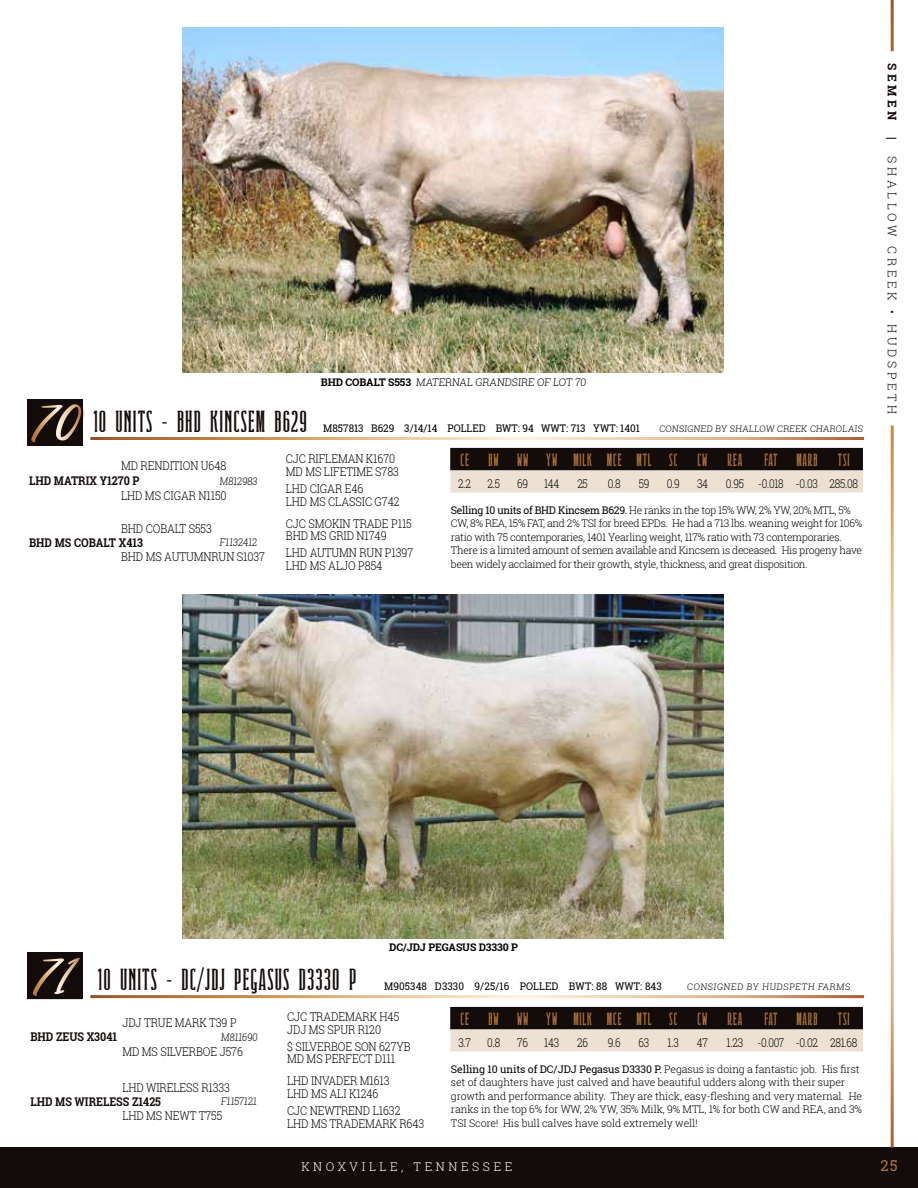
<style>
.page{position:relative;width:918px;height:1188px;background:#fff}
.page>*{position:absolute;margin:0;border:0;box-sizing:border-box;transform-origin:0 0}
.t1{font:28.5px "Ridewell";letter-spacing:.03em;color:#130c0a;scale:1.25 1}
.t2{font:16.5px "Ridewell";letter-spacing:.04em;color:#b2753d;scale:1.25 1}
.t3{font:15px "Roboto Slab";color:#b2753d}
.t4{font:300 12px "Roboto Slab";letter-spacing:-.01em;color:#000;scale:.9 1}
.t5{font:700 12px "Roboto Slab";color:#130c0a;scale:.9 1}
.t6{font:300 12px "Roboto Slab";letter-spacing:-.01em;color:#000;scale:.85 1}
.t7{font:300 12px "Roboto Slab";letter-spacing:-.03em;color:#000;scale:.85 1}
.t8{font:300 12px "Roboto Slab";letter-spacing:.3em;color:#130c0a}
.t9{font:300 12px "Roboto Slab";letter-spacing:.3em;color:#fff}
.t10{font:700 12px "Roboto Slab";color:#130c0a}
.t11{font:300 10.5px/13.5px "Roboto Slab";letter-spacing:-.03em;color:#000}
.t12{font:300 10.5px/13.5px "Roboto Slab";letter-spacing:-.01em;color:#000}
.t13{font:10.5px "Roboto Slab";letter-spacing:.005em;color:#000;scale:.95 1}
.t14{font:300 10.5px "Roboto Slab";letter-spacing:-.03em;color:#000;scale:.9 1}
.t15{font:700 10.5px "Roboto Slab";letter-spacing:-.01em;color:#000}
.t16{font:300 9px "Roboto Slab";color:#000}
.s1{font-weight:700}
.s2{font-weight:400}
</style>
<div class="page">
<div style="left:0;top:1148px;width:918px;height:40px;background:#130c0a"></div>
<img style="left:182px;top:27px;width:542px;height:345px">
<svg style="left:27px;top:399px;width:55px;height:47px"></svg>
<div style="left:31px;top:404px;width:53px;height:42px;background:#130c0a"></div>
<svg style="left:450px;top:448px;width:413px;height:44px;background:#7e756e"></svg>
<img style="left:182px;top:594px;width:542px;height:344px">
<svg style="left:27px;top:952px;width:55px;height:47px"></svg>
<div style="left:32px;top:958px;width:51px;height:41px;background:#130c0a"></div>
<svg style="left:450px;top:1007px;width:413px;height:45px;background:#817870"></svg>
<p class="t11" style="left:321px;top:375px;width:268px"><span class="s1">BHD COBALT S553</span> MATERNAL GRANDSIRE OF LOT 70</p>
<h1 class="t1" style="left:32px;top:405px;width:222px"><sub>70</sub> 10 UNITS - BHD KINCSEM B629</h1>
<p class="t5" style="left:29px;top:472px;width:124px">LHD MATRIX Y1270 P</p>
<p class="t13" style="left:323px;top:421px;width:335px">M857813 B629 3/14/14 POLLED BWT: 94 WWT: 713 YWT: 1401</p>
<p class="t16" style="left:659px;top:422px;width:206px">CONSIGNED BY SHALLOW CREEK CHAROLAIS</p>
<h2 class="t2" style="left:461px;top:450px;width:227px">CE BW WW YW MILK MCE MTL SC CW REA</h2>
<h2 class="t2" style="left:764px;top:450px;width:70px">FAT MARB TSI</h2>
<p class="t6" style="left:458px;top:475px;width:17px">2.2</p>
<p class="t6" style="left:487px;top:475px;width:16px">2.5</p>
<p class="t6" style="left:517px;top:475px;width:14px">69</p>
<p class="t6" style="left:544px;top:475px;width:19px">144</p>
<p class="t6" style="left:577px;top:475px;width:14px">25</p>
<p class="t6" style="left:608px;top:475px;width:17px">0.8</p>
<p class="t6" style="left:639px;top:475px;width:14px">59</p>
<p class="t6" style="left:667px;top:475px;width:17px">0.9</p>
<p class="t6" style="left:697px;top:475px;width:14px">34</p>
<p class="t7" style="left:726px;top:475px;width:157px">0.95 -0.018 -0.03 285.08</p>
<p class="t4" style="left:286px;top:451px;width:123px">CJC RIFLEMAN K1670</p>
<p class="t4" style="left:121px;top:458px;width:119px">MD RENDITION U648</p>
<p class="t4" style="left:286px;top:463px;width:127px">MD MS LIFETIME S783</p>
<p class="t14" style="left:220px;top:474px;width:45px">M812983</p>
<p class="t4" style="left:286px;top:481px;width:88px">LHD CIGAR E46</p>
<p class="t4" style="left:121px;top:487px;width:119px">LHD MS CIGAR N1150</p>
<p class="t4" style="left:286px;top:493px;width:128px">LHD MS CLASSIC G742</p>
<p class="t11" style="left:451px;top:503px;width:413px"><span class="s2">Selling 10 units of BHD Kincsem B629.</span> He ranks in the top 15% WW, 2% YW, 20% MTL, 5% CW, 8% REA, 15% FAT, and 2% TSI for breed EPDs. He had a 713 lbs. weaning weight for 106% ratio with 75 contemporaries, 1401 Yearling weight, 117% ratio with 73 contemporaries.<br>There is a limited amount of semen available and Kincsem is deceased. His progeny have been widely acclaimed for their growth, style, thickness, and great disposition.</p>
<p class="t4" style="left:286px;top:515px;width:142px">CJC SMOKIN TRADE P115</p>
<p class="t4" style="left:121px;top:520px;width:102px">BHD COBALT S553</p>
<p class="t4" style="left:286px;top:528px;width:114px">BHD MS GRID N1749</p>
<p class="t5" style="left:29px;top:535px;width:128px">BHD MS COBALT X413</p>
<p class="t14" style="left:220px;top:535px;width:44px">F1132412</p>
<p class="t4" style="left:286px;top:545px;width:143px">LHD AUTUMN RUN P1397</p>
<p class="t4" style="left:121px;top:548px;width:161px">BHD MS AUTUMNRUN S1037</p>
<p class="t4" style="left:286px;top:557px;width:109px">LHD MS ALJO P854</p>
<p class="t10" style="left:900px;top:63px;width:59px;rotate:90deg">SEMEN</p>
<p class="t10" style="left:900px;top:137px;width:4px;rotate:90deg">|</p>
<p class="t8" style="left:900px;top:156px;width:259px;rotate:90deg">SHALLOW CREEK • HUDSPETH</p>
<p class="t15" style="left:389px;top:940px;width:130px">DC/JDJ PEGASUS D3330 P</p>
<h1 class="t1" style="left:33px;top:963px;width:260px"><sub>71</sub> 10 UNITS - DC/JDJ PEGASUS D3330 P</h1>
<p class="t5" style="left:30px;top:1028px;width:98px">BHD ZEUS X3041</p>
<p class="t13" style="left:384px;top:979px;width:294px">M905348 D3330 9/25/16 POLLED BWT: 88 WWT: 843</p>
<p class="t16" style="left:687px;top:981px;width:166px">CONSIGNED BY HUDSPETH FARMS</p>
<p class="t4" style="left:287px;top:1008px;width:126px">CJC TRADEMARK H45</p>
<h2 class="t2" style="left:461px;top:1009px;width:227px">CE BW WW YW MILK MCE MTL SC CW REA</h2>
<h2 class="t2" style="left:764px;top:1009px;width:70px">FAT MARB TSI</h2>
<p class="t6" style="left:458px;top:1034px;width:16px">3.7</p>
<p class="t6" style="left:487px;top:1034px;width:17px">0.8</p>
<p class="t6" style="left:517px;top:1034px;width:14px">76</p>
<p class="t6" style="left:544px;top:1034px;width:19px">143</p>
<p class="t6" style="left:577px;top:1034px;width:14px">26</p>
<p class="t6" style="left:608px;top:1034px;width:17px">9.6</p>
<p class="t6" style="left:639px;top:1034px;width:14px">63</p>
<p class="t6" style="left:668px;top:1034px;width:15px">1.3</p>
<p class="t6" style="left:697px;top:1034px;width:15px">47</p>
<p class="t7" style="left:727px;top:1034px;width:155px">1.23 -0.007 -0.02 281.68</p>
<p class="t4" style="left:122px;top:1014px;width:129px">JDJ TRUE MARK T39 P</p>
<p class="t4" style="left:287px;top:1021px;width:106px">JDJ MS SPUR R120</p>
<p class="t14" style="left:221px;top:1030px;width:44px">M811690</p>
<p class="t4" style="left:287px;top:1038px;width:139px">$ SILVERBOE SON 627YB</p>
<p class="t4" style="left:122px;top:1043px;width:136px">MD MS SILVERBOE J576</p>
<p class="t4" style="left:287px;top:1051px;width:121px">MD MS PERFECT D111</p>
<p class="t12" style="left:451px;top:1062px;width:413px"><span class="s2">Selling 10 units of DC/JDJ Pegasus D3330 P.</span> Pegasus is doing a fantastic job. His first set of daughters have just calved and have beautiful udders along with their super growth and performance ability. They are thick, easy-fleshing and very maternal. He ranks in the top 6% for WW, 2% YW, 35% Milk, 9% MTL, 1% for both CW and REA, and 3% TSI Score! His bull calves have sold extremely well!</p>
<p class="t4" style="left:287px;top:1073px;width:115px">LHD INVADER M1613</p>
<p class="t4" style="left:122px;top:1079px;width:121px">LHD WIRELESS R1333</p>
<p class="t4" style="left:287px;top:1085px;width:103px">LHD MS ALI K1246</p>
<p class="t5" style="left:30px;top:1094px;width:147px">LHD MS WIRELESS Z1425</p>
<p class="t14" style="left:221px;top:1094px;width:43px">F1157121</p>
<p class="t4" style="left:287px;top:1102px;width:128px">CJC NEWTREND L1632</p>
<p class="t4" style="left:122px;top:1107px;width:113px">LHD MS NEWT T755</p>
<p class="t4" style="left:287px;top:1115px;width:154px">LHD MS TRADEMARK R643</p>
<p class="t9" style="left:301px;top:1158px;width:212px">KNOXVILLE, TENNESSEE</p>
<h3 class="t3" style="left:881px;top:1155px;width:19px">25</h3>
</div>
